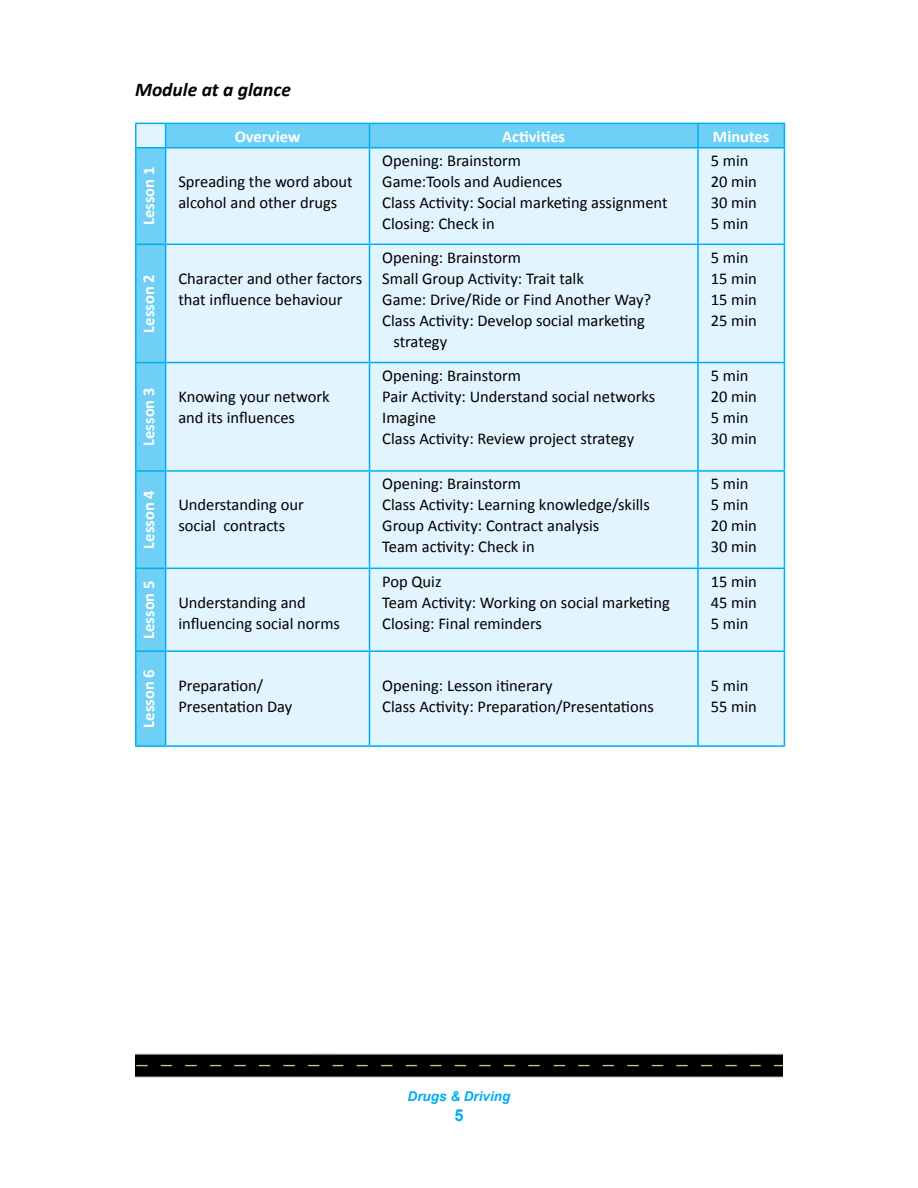
<style>
.page{position:relative;width:918px;height:1188px;background:#fff}
.page>*{position:absolute;margin:0;border:0;box-sizing:border-box;transform-origin:0 0}
.t1{font:italic 700 19.5px "Calibri";color:#000}
.t2{font:16.5px/21px "Calibri";color:#000}
.t3{font:700 16.5px "Calibri";color:#fff}
.t4{font:italic 700 13.5px "Arial";color:#00aeef}
</style>
<div class="page">
<img style="left:135px;top:1053px;width:648px;height:24px">
<svg style="left:136px;top:124px;width:648px;height:621px;background:#d4effc"></svg>
<hr style="left:135px;top:148px;width:1px;height:96px;background:#00aeef">
<hr style="left:165px;top:148px;width:1px;height:96px;background:#00aeef">
<hr style="left:369px;top:148px;width:1px;height:96px;background:#00aeef">
<hr style="left:697px;top:148px;width:2px;height:96px;background:#00aeef">
<hr style="left:784px;top:148px;width:1px;height:96px;background:#00aeef">
<hr style="left:135px;top:244px;width:31px;height:1px;background:#00aeef">
<hr style="left:135px;top:245px;width:1px;height:117px;background:#00aeef">
<hr style="left:166px;top:244px;width:204px;height:1px;background:#00aeef">
<hr style="left:165px;top:245px;width:1px;height:117px;background:#00aeef">
<hr style="left:370px;top:244px;width:328px;height:1px;background:#00aeef">
<hr style="left:369px;top:245px;width:1px;height:117px;background:#00aeef">
<hr style="left:698px;top:244px;width:87px;height:1px;background:#00aeef">
<hr style="left:697px;top:245px;width:2px;height:117px;background:#00aeef">
<hr style="left:784px;top:245px;width:1px;height:117px;background:#00aeef">
<hr style="left:135px;top:362px;width:31px;height:1px;background:#00aeef">
<hr style="left:135px;top:363px;width:1px;height:107px;background:#00aeef">
<hr style="left:166px;top:362px;width:204px;height:1px;background:#00aeef">
<hr style="left:165px;top:363px;width:1px;height:107px;background:#00aeef">
<hr style="left:370px;top:362px;width:328px;height:1px;background:#00aeef">
<hr style="left:369px;top:363px;width:1px;height:107px;background:#00aeef">
<hr style="left:698px;top:362px;width:87px;height:1px;background:#00aeef">
<hr style="left:697px;top:363px;width:2px;height:107px;background:#00aeef">
<hr style="left:784px;top:363px;width:1px;height:107px;background:#00aeef">
<hr style="left:135px;top:470px;width:31px;height:2px;background:#00aeef">
<hr style="left:135px;top:472px;width:1px;height:96px;background:#00aeef">
<hr style="left:166px;top:470px;width:204px;height:2px;background:#00aeef">
<hr style="left:165px;top:472px;width:1px;height:96px;background:#00aeef">
<hr style="left:370px;top:470px;width:328px;height:2px;background:#00aeef">
<hr style="left:369px;top:472px;width:1px;height:96px;background:#00aeef">
<hr style="left:698px;top:470px;width:87px;height:2px;background:#00aeef">
<hr style="left:697px;top:472px;width:2px;height:96px;background:#00aeef">
<hr style="left:784px;top:472px;width:1px;height:96px;background:#00aeef">
<hr style="left:135px;top:568px;width:31px;height:1px;background:#00aeef">
<hr style="left:135px;top:569px;width:1px;height:81px;background:#00aeef">
<hr style="left:166px;top:568px;width:204px;height:1px;background:#00aeef">
<hr style="left:165px;top:569px;width:1px;height:81px;background:#00aeef">
<hr style="left:370px;top:568px;width:328px;height:1px;background:#00aeef">
<hr style="left:369px;top:569px;width:1px;height:81px;background:#00aeef">
<hr style="left:698px;top:568px;width:87px;height:1px;background:#00aeef">
<hr style="left:697px;top:569px;width:2px;height:81px;background:#00aeef">
<hr style="left:784px;top:569px;width:1px;height:81px;background:#00aeef">
<hr style="left:135px;top:650px;width:31px;height:2px;background:#00aeef">
<hr style="left:135px;top:652px;width:1px;height:93px;background:#00aeef">
<hr style="left:166px;top:650px;width:204px;height:2px;background:#00aeef">
<hr style="left:165px;top:652px;width:1px;height:93px;background:#00aeef">
<hr style="left:370px;top:650px;width:328px;height:2px;background:#00aeef">
<hr style="left:369px;top:652px;width:1px;height:93px;background:#00aeef">
<hr style="left:698px;top:650px;width:87px;height:2px;background:#00aeef">
<hr style="left:697px;top:652px;width:2px;height:93px;background:#00aeef">
<hr style="left:784px;top:652px;width:1px;height:93px;background:#00aeef">
<hr style="left:135px;top:745px;width:31px;height:2px;background:#00aeef">
<hr style="left:166px;top:745px;width:204px;height:2px;background:#00aeef">
<hr style="left:370px;top:745px;width:328px;height:2px;background:#00aeef">
<hr style="left:698px;top:745px;width:87px;height:2px;background:#00aeef">
<hr style="left:135px;top:123px;width:31px;height:1px;background:#00aeef">
<svg style="left:135px;top:124px;width:1px;height:23px"></svg>
<hr style="left:166px;top:123px;width:204px;height:1px;background:#00aeef">
<svg style="left:165px;top:124px;width:1px;height:23px"></svg>
<hr style="left:370px;top:123px;width:328px;height:1px;background:#00aeef">
<svg style="left:369px;top:124px;width:1px;height:23px"></svg>
<hr style="left:698px;top:123px;width:87px;height:1px;background:#00aeef">
<hr style="left:697px;top:124px;width:2px;height:23px;background:#00aeef">
<svg style="left:784px;top:124px;width:1px;height:23px"></svg>
<hr style="left:135px;top:147px;width:31px;height:1px;background:#00aeef">
<hr style="left:166px;top:147px;width:204px;height:1px;background:#00aeef">
<hr style="left:370px;top:147px;width:328px;height:1px;background:#00aeef">
<hr style="left:698px;top:147px;width:87px;height:1px;background:#00aeef">
<p class="t1" style="left:135px;top:77px;width:157px">Module at a glance</p>
<p class="t3" style="left:235px;top:126px;width:67px">Overview</p>
<p class="t3" style="left:502px;top:126px;width:64px">Activities</p>
<p class="t3" style="left:713px;top:126px;width:58px">Minutes</p>
<p class="t3" style="left:138px;top:225px;width:60px;rotate:-90deg">Lesson 1</p>
<p class="t2" style="left:178px;top:170px;width:176px">Spreading the word about alcohol and other drugs</p>
<p class="t2" style="left:382px;top:149px;width:287px">Opening: Brainstorm<br>Game:Tools and Audiences<br>Class Activity: Social marketing assignment<br>Closing: Check in</p>
<p class="t2" style="left:711px;top:149px;width:48px">5 min<br>20 min<br>30 min<br>5 min</p>
<p class="t3" style="left:138px;top:333px;width:60px;rotate:-90deg">Lesson 2</p>
<p class="t2" style="left:178px;top:267px;width:185px">Character and other factors that influence behaviour</p>
<p class="t3" style="left:138px;top:446px;width:60px;rotate:-90deg">Lesson 3</p>
<p class="t2" style="left:178px;top:385px;width:153px">Knowing your network and its influences</p>
<p class="t3" style="left:138px;top:549px;width:60px;rotate:-90deg">Lesson 4</p>
<p class="t2" style="left:178px;top:494px;width:127px">Understanding our social contracts</p>
<p class="t3" style="left:138px;top:639px;width:60px;rotate:-90deg">Lesson 5</p>
<p class="t2" style="left:178px;top:591px;width:163px">Understanding and influencing social norms</p>
<p class="t2" style="left:382px;top:246px;width:140px">Opening: Brainstorm</p>
<p class="t2" style="left:382px;top:267px;width:203px">Small Group Activity: Trait talk</p>
<p class="t2" style="left:382px;top:288px;width:270px">Game: Drive/Ride or Find Another Way?</p>
<p class="t2" style="left:382px;top:309px;width:264px">Class Activity: Develop social marketing</p>
<p class="t2" style="left:393px;top:330px;width:55px">strategy</p>
<p class="t2" style="left:711px;top:246px;width:48px">5 min<br>15 min<br>15 min<br>25 min</p>
<p class="t2" style="left:382px;top:364px;width:275px">Opening: Brainstorm<br>Pair Activity: Understand social networks<br>Imagine<br>Class Activity: Review project strategy</p>
<p class="t2" style="left:711px;top:364px;width:48px">5 min<br>20 min<br>5 min<br>30 min</p>
<p class="t2" style="left:382px;top:473px;width:269px">Opening: Brainstorm<br>Class Activity: Learning knowledge/skills<br>Group Activity: Contract analysis<br>Team activity: Check in</p>
<p class="t2" style="left:711px;top:473px;width:48px">5 min<br>5 min<br>20 min<br>30 min</p>
<p class="t2" style="left:382px;top:570px;width:289px">Pop Quiz<br>Team Activity: Working on social marketing<br>Closing: Final reminders</p>
<p class="t2" style="left:711px;top:570px;width:48px;text-align:justify">15 min 45 min 5 min</p>
<p class="t3" style="left:138px;top:728px;width:60px;rotate:-90deg">Lesson 6</p>
<p class="t2" style="left:178px;top:674px;width:116px">Preparation/<br>Presentation Day</p>
<p class="t2" style="left:382px;top:674px;width:273px">Opening: Lesson itinerary<br>Class Activity: Preparation/Presentations</p>
<p class="t2" style="left:711px;top:674px;width:48px">5 min<br>55 min</p>
<p class="t4" style="left:408px;top:1088px;width:104px">Drugs &amp; Driving</p>
</div>
